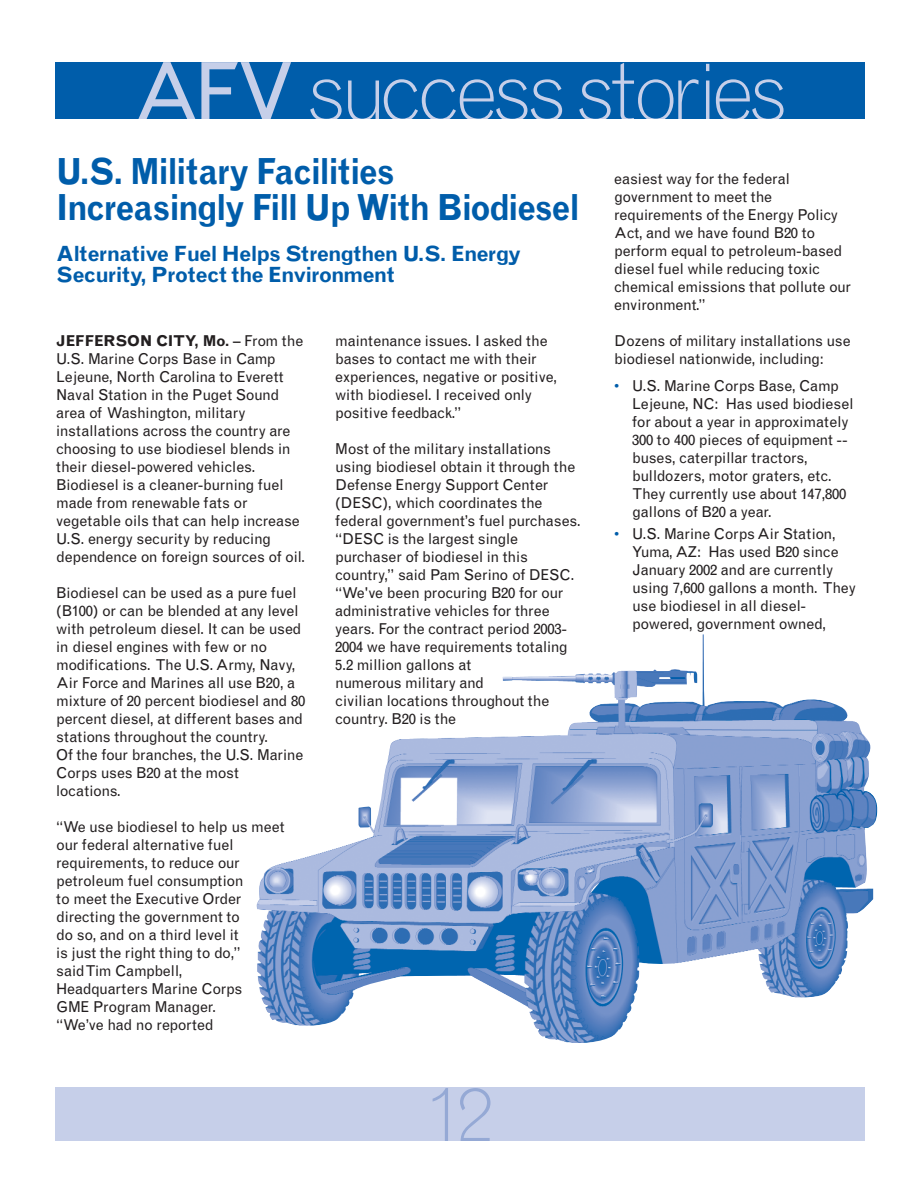
<style>
.page{position:relative;width:918px;height:1188px;background:#fff}
.page>*{position:absolute;margin:0;border:0;box-sizing:border-box;transform-origin:0 0}
.t1{font:300 81px "Grotesque";letter-spacing:-.07em;color:#c6cfe9}
.t2{font:300 76.5px "Grotesque";color:#95a9d5}
.t3{font:700 36px/36px "Grotesque";letter-spacing:-.04em;color:#005daa;scale:.9 1}
.t4{font:700 21px/21px "Grotesque";letter-spacing:-.03em;color:#005daa}
.t5{font:15px/18px "Grotesque";letter-spacing:-.015em;color:#231f20}
.s1{font-weight:400}
.s2{color:#005daa}
.s3{font-weight:700}
</style>
<div class="page">
<div style="left:55px;top:1087px;width:810px;height:54px;background:#c6cfe9"></div>
<div style="left:55px;top:59px;width:810px;height:73px;background:#005daa"></div>
<div style="left:55px;top:119px;width:810px;height:36px;background:#fff"></div>
<div style="left:55px;top:20px;width:810px;height:42px;background:#fff"></div>
<img style="left:256px;top:634px;width:622px;height:409px">
<h1 class="t1" style="left:132px;top:62px;width:657px"><span class="s1">AFV</span> success stories</h1>
<h3 class="t3" style="left:56px;top:156px;width:583px">U.S. Military Facilities<br>Increasingly Fill Up With Biodiesel</h3>
<h3 class="t4" style="left:56px;top:244px;width:467px">Alternative Fuel Helps Strengthen U.S. Energy<br>Security, Protect the Environment</h3>
<p class="t5" style="left:614px;top:171px;width:239px">easiest way for the federal government to meet the requirements of the Energy Policy<br>Act, and we have found B20 to perform equal to petroleum-based diesel fuel while reducing toxic chemical emissions that pollute our environment.”</p>
<p class="t5" style="left:614px;top:333px;width:238px">Dozens of military installations use biodiesel nationwide, including:</p>
<p class="t5" style="left:632px;top:378px;width:223px;text-indent:-18px"><span class="s2">•</span> U.S. Marine Corps Base, Camp<br>Lejeune, NC: Has used biodiesel for about a year in approximately<br>300 to 400 pieces of equipment -- buses, caterpillar tractors, bulldozers, motor graters, etc.<br>They currently use about 147,800 gallons of B20 a year.</p>
<p class="t5" style="left:632px;top:526px;width:225px;text-indent:-18px"><span class="s2">•</span> U.S. Marine Corps Air Station,<br>Yuma, AZ: Has used B20 since<br>January 2002 and are currently using 7,600 gallons a month. They use biodiesel in all diesel&shy;powered, government owned,</p>
<p class="t5" style="left:56px;top:333px;width:250px"><span class="s3">JEFFERSON CITY, Mo.</span> – From the U.S. Marine Corps Base in Camp Lejeune, North Carolina to Everett Naval Station in the Puget Sound area of Washington, military installations across the country are choosing to use biodiesel blends in their diesel-powered vehicles.<br>Biodiesel is a cleaner-burning fuel made from renewable fats or vegetable oils that can help increase U.S. energy security by reducing dependence on foreign sources of oil.</p>
<p class="t5" style="left:56px;top:585px;width:250px">Biodiesel can be used as a pure fuel (B100) or can be blended at any level with petroleum diesel. It can be used in diesel engines with few or no modifications. The U.S. Army, Navy,<br>Air Force and Marines all use B20, a mixture of 20 percent biodiesel and 80 percent diesel, at different bases and stations throughout the country.<br>Of the four branches, the U.S. Marine<br>Corps uses B20 at the most locations.</p>
<p class="t5" style="left:56px;top:819px;width:230px">“We use biodiesel to help us meet our federal alternative fuel requirements, to reduce our petroleum fuel consumption<br>to meet the Executive Order directing the government to<br>do so, and on a third level it<br>is just the right thing to do,”<br>said Tim Campbell,<br>Headquarters Marine Corps<br>GME Program Manager.<br>“We’ve had no reported</p>
<p class="t5" style="left:335px;top:333px;width:223px">maintenance issues. I asked the bases to contact me with their experiences, negative or positive, with biodiesel. I received only positive feedback.”</p>
<p class="t5" style="left:335px;top:441px;width:247px">Most of the military installations using biodiesel obtain it through the<br>Defense Energy Support Center (DESC), which coordinates the federal government’s fuel purchases. “DESC is the largest single purchaser of biodiesel in this country,” said Pam Serino of DESC. “We've been procuring B20 for our administrative vehicles for three years. For the contract period 2003-<br>2004 we have requirements totaling<br>5.2 million gallons at<br>numerous military and<br>civilian locations throughout the country. B20 is the</p>
<h2 class="t2" style="left:426px;top:1086px;width:69px">12</h2>
</div>
